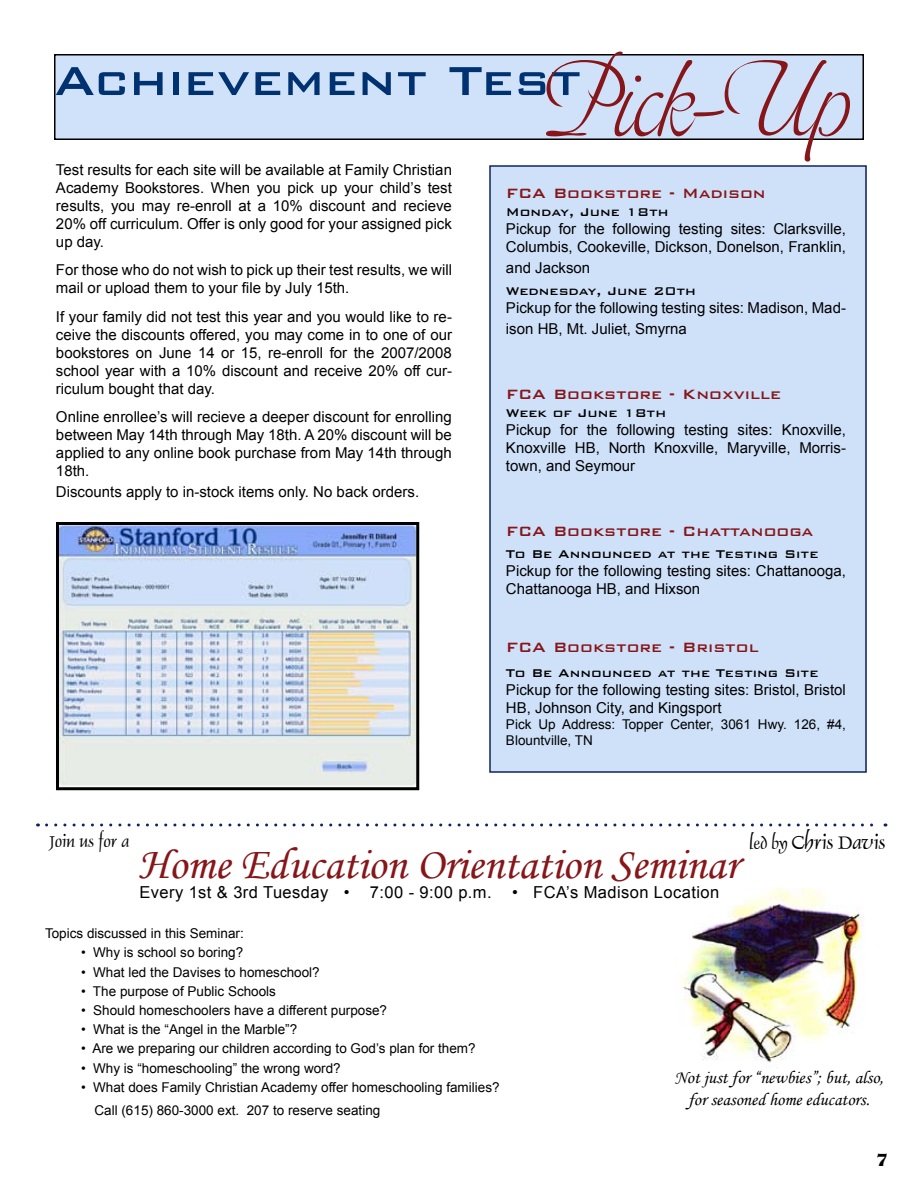
<style>
.page{position:relative;width:918px;height:1188px;background:#fff}
.page>*{position:absolute;margin:0;border:0;box-sizing:border-box;transform-origin:0 0}
.t1{font:500 54px "Bank Gothic BT";color:#003170}
.t2{font:45px "Monotype Corsiva";color:#861619}
.t3{font:21px "Dauphin Plain";color:#000}
.t4{font:500 18px "Bank Gothic BT";color:#861619}
.t5{font:18px/21.6px "Monotype Corsiva";color:#000;text-align:center}
.t6{font:18px "Dauphin Plain";color:#000}
.t7{font:700 18px "Benguiat IT Cby BT";color:#000}
.t8{font:16.5px "Arial";letter-spacing:.025em;color:#000}
.t9{font:15px/18px "Arial";color:#000}
.t10{font:500 15px "Bank Gothic BT";color:#000}
.t11{font:13.5px/16.2px "Arial";color:#000}
.s1{font-family:"Marnie";font-weight:400;font-size:108px;color:#861619}
.s2{font-size:18px}
</style>
<div class="page">
<div style="left:490px;top:166px;width:376px;height:606px;background:#cfe1f9"></div>
<div style="left:489px;top:165px;width:378px;height:608px;border:2px solid #12225e"></div>
<div style="left:55px;top:55px;width:808px;height:84px;background:#d0e2f9"></div>
<div style="left:54px;top:54px;width:810px;height:86px;border:2px solid #000"></div>
<img style="left:60px;top:526px;width:355px;height:260px">
<div style="left:56px;top:522px;width:363px;height:268px;border:3px solid #000"></div>
<img style="left:680px;top:888px;width:183px;height:174px">
<svg style="left:47px;top:824px;width:839px;height:2px"></svg>
<h1 class="t1" style="left:54px;top:51px;width:798px">Achievement Test<span class="s1">Pick-Up</span></h1>
<p class="t9" style="left:56px;top:161px;width:398px;text-align:justify">Test results for each site will be available at Family Christian Academy Bookstores. When you pick up your child’s test results, you may re-enroll at a 10% discount and recieve 20% off curriculum. Offer is only good for your assigned pick up day.</p>
<p class="t9" style="left:56px;top:261px;width:397px">For those who do not wish to pick up their test results, we will mail or upload them to your file by July 15th.</p>
<p class="t9" style="left:56px;top:308px;width:398px;text-align:justify">If your family did not test this year and you would like to re&shy;ceive the discounts offered, you may come in to one of our bookstores on June 14 or 15, re-enroll for the 2007/2008 school year with a 10% discount and receive 20% off cur&shy;riculum bought that day.</p>
<p class="t9" style="left:56px;top:408px;width:397px;text-align:justify">Online enrollee’s will recieve a deeper discount for enrolling between May 14th through May 18th. A 20% discount will be applied to any online book purchase from May 14th through 18th.</p>
<p class="t9" style="left:56px;top:483px;width:365px">Discounts apply to in-stock items only. No back orders.</p>
<p class="t4" style="left:506px;top:183px;width:261px">FCA Bookstore - Madison</p>
<p class="t10" style="left:506px;top:204px;width:164px">Monday, June 18th</p>
<p class="t9" style="left:506px;top:220px;width:341px">Pickup for the following testing sites: Clarksville,<br>Columbis, Cookeville, Dickson, Donelson, Franklin,</p>
<p class="t9" style="left:506px;top:259px;width:86px">and Jackson</p>
<p class="t10" style="left:506px;top:283px;width:192px">Wednesday, June 20th</p>
<p class="t9" style="left:506px;top:297px;width:341px;line-height:21.6px">Pickup for the following testing sites: Madison, Mad&shy;ison HB, Mt. Juliet, Smyrna</p>
<p class="t4" style="left:506px;top:385px;width:277px">FCA Bookstore - Knoxville</p>
<p class="t10" style="left:506px;top:405px;width:162px">Week of June 18th</p>
<p class="t9" style="left:506px;top:421px;width:341px;text-align:justify">Pickup for the following testing sites: Knoxville, Knoxville HB, North Knoxville, Maryville, Morris&shy;town, and Seymour</p>
<p class="t4" style="left:506px;top:521px;width:309px">FCA Bookstore - Chattanooga</p>
<p class="t10" style="left:506px;top:546px;width:314px">To Be Announced at the Testing Site</p>
<p class="t9" style="left:506px;top:562px;width:341px">Pickup for the following testing sites: Chattanooga,<br>Chattanooga HB, and Hixson</p>
<p class="t4" style="left:506px;top:637px;width:254px">FCA Bookstore - Bristol</p>
<p class="t10" style="left:506px;top:665px;width:314px">To Be Announced at the Testing Site</p>
<p class="t9" style="left:506px;top:681px;width:341px">Pickup for the following testing sites: Bristol, Bristol<br>HB, Johnson City, and Kingsport</p>
<p class="t11" style="left:506px;top:717px;width:341px">Pick Up Address: Topper Center, 3061 Hwy. 126, #4,<br>Blountville, TN</p>
<p class="t6" style="left:50px;top:830px;width:82px">Join us for a</p>
<h3 class="t3" style="left:749px;top:830px;width:138px"><span class="s2">led by</span> Chris Davis</h3>
<h2 class="t2" style="left:138px;top:837px;width:602px">Home Education Orientation Seminar</h2>
<p class="t8" style="left:140px;top:881px;width:581px">Every 1st &amp; 3rd Tuesday • 7:00 - 9:00 p.m. • FCA’s Madison Location</p>
<p class="t11" style="left:45px;top:925px;width:200px">Topics discussed in this Seminar:</p>
<p class="t11" style="left:81px;top:945px;width:164px">• Why is school so boring?</p>
<p class="t11" style="left:81px;top:964px;width:240px">• What led the Davises to homeschool?</p>
<p class="t11" style="left:81px;top:983px;width:197px">• The purpose of Public Schools</p>
<p class="t11" style="left:81px;top:1002px;width:308px">• Should homeschoolers have a different purpose?</p>
<p class="t11" style="left:81px;top:1022px;width:218px">• What is the “Angel in the Marble”?</p>
<p class="t11" style="left:81px;top:1041px;width:396px">• Are we preparing our children according to God’s plan for them?</p>
<p class="t11" style="left:81px;top:1060px;width:261px">• Why is “homeschooling” the wrong word?</p>
<p class="t11" style="left:81px;top:1079px;width:420px">• What does Family Christian Academy offer homeschooling families?</p>
<p class="t11" style="left:94px;top:1103px;width:287px">Call (615) 860-3000 ext. 207 to reserve seating</p>
<p class="t5" style="left:674px;top:1067px;width:211px">Not just for “newbies”; but, also, for seasoned home educators.</p>
<p class="t7" style="left:876px;top:1148px;width:13px">7</p>
</div>
